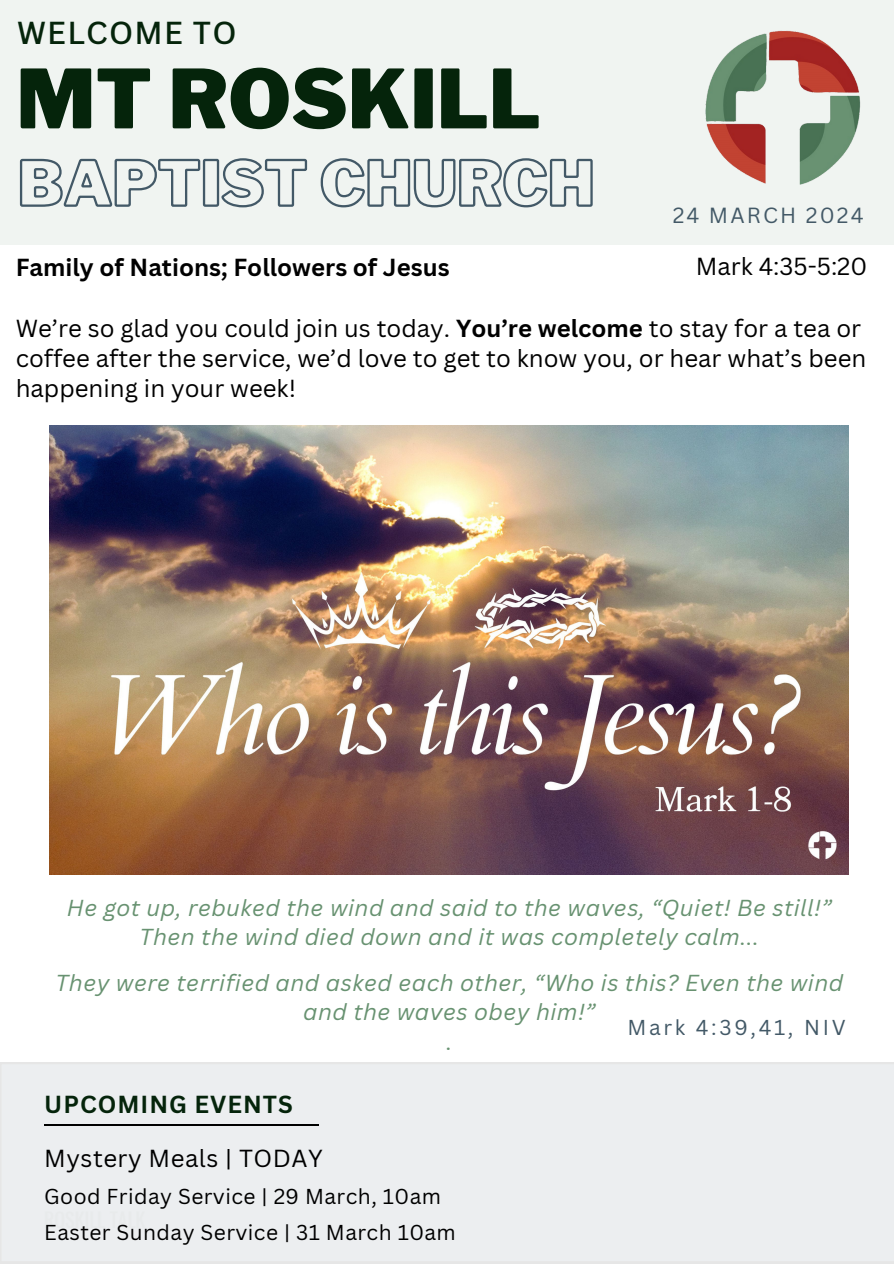
<style>
.page{position:relative;width:894px;height:1264px;background:#fff}
.page>*{position:absolute;margin:0;border:0;box-sizing:border-box;transform-origin:0 0}
.t1{font:900 80.7px "Libre Franklin";color:#05240b}
.t2{font:500 30.9px "Canva Sans";letter-spacing:.04em;color:#05240b}
.t3{font:24px/30.3px "Canva Sans";color:#000}
.t4{font:700 24px "Canva Sans";color:#000}
.t5{font:24px "Canva Sans";letter-spacing:.02em;color:#000}
.t6{font:700 24px "Canva Sans";letter-spacing:.04em;color:#05240b}
.t7{font:italic 22.5px/29.2px "Canva Sans";letter-spacing:.02em;color:#689271;text-align:center}
.t8{font:21.3px "Canva Sans";letter-spacing:.1em;color:#435967}
.t9{font:21px "Canva Sans";letter-spacing:.02em;color:#000}
.t10{font:21px "Canva Sans";letter-spacing:.125em;color:#435967}
.s1{font-weight:700}
</style>
<div class="page">
<div style="left:0;top:0;width:893px;height:244px;background:#f0f4f1"></div>
<img style="left:705px;top:30px;width:156px;height:155px">
<img style="left:50px;top:425px;width:798px;height:449px">
<div style="left:0;top:1062px;width:893px;height:201px;background:#eceef0"></div>
<hr style="left:44px;top:1124px;width:275px;height:1px;background:#000">
<svg style="left:19px;top:158px;width:574px;height:50px"></svg>
<p class="t2" style="left:17px;top:11px;width:221px">WELCOME TO</p>
<p class="t1" style="left:16px;top:50px;width:525px">MT ROSKILL</p>
<h1 class="t8" style="left:672px;top:200px;width:192px">24 MARCH 2024</h1>
<h6 class="t3" style="left:695px;top:251px;width:173px">Mark 4:35-5:20</h6>
<h6 class="t4" style="left:16px;top:250px;width:435px">Family of Nations; Followers of Jesus</h6>
<h6 class="t3" style="left:16px;top:312px;width:851px">We’re so glad you could join us today. <span class="s1">You’re welcome</span> to stay for a tea or coffee after the service, we’d love to get to know you, or hear what’s been happening in your week!</h6>
<h2 class="t7" style="left:67px;top:892px;width:766px">He got up, rebuked the wind and said to the waves, “Quiet! Be still!”<br>Then the wind died down and it was completely calm...</h2>
<p class="t7" style="left:55px;top:967px;width:789px">They were terrified and asked each other, “Who is this? Even the wind and the waves obey him!”<br>.</p>
<h5 class="t10" style="left:627px;top:1012px;width:220px">Mark 4:39,41, NIV</h5>
<h6 class="t6" style="left:44px;top:1087px;width:250px">UPCOMING EVENTS</h6>
<p class="t5" style="left:44px;top:1141px;width:280px">Mystery Meals | TODAY</p>
<h4 class="t9" style="left:44px;top:1181px;width:398px">Good Friday Service | 29 March, 10am</h4>
<p class="t9" style="left:44px;top:1217px;width:413px">Easter Sunday Service | 31 March 10am</p>
</div>
